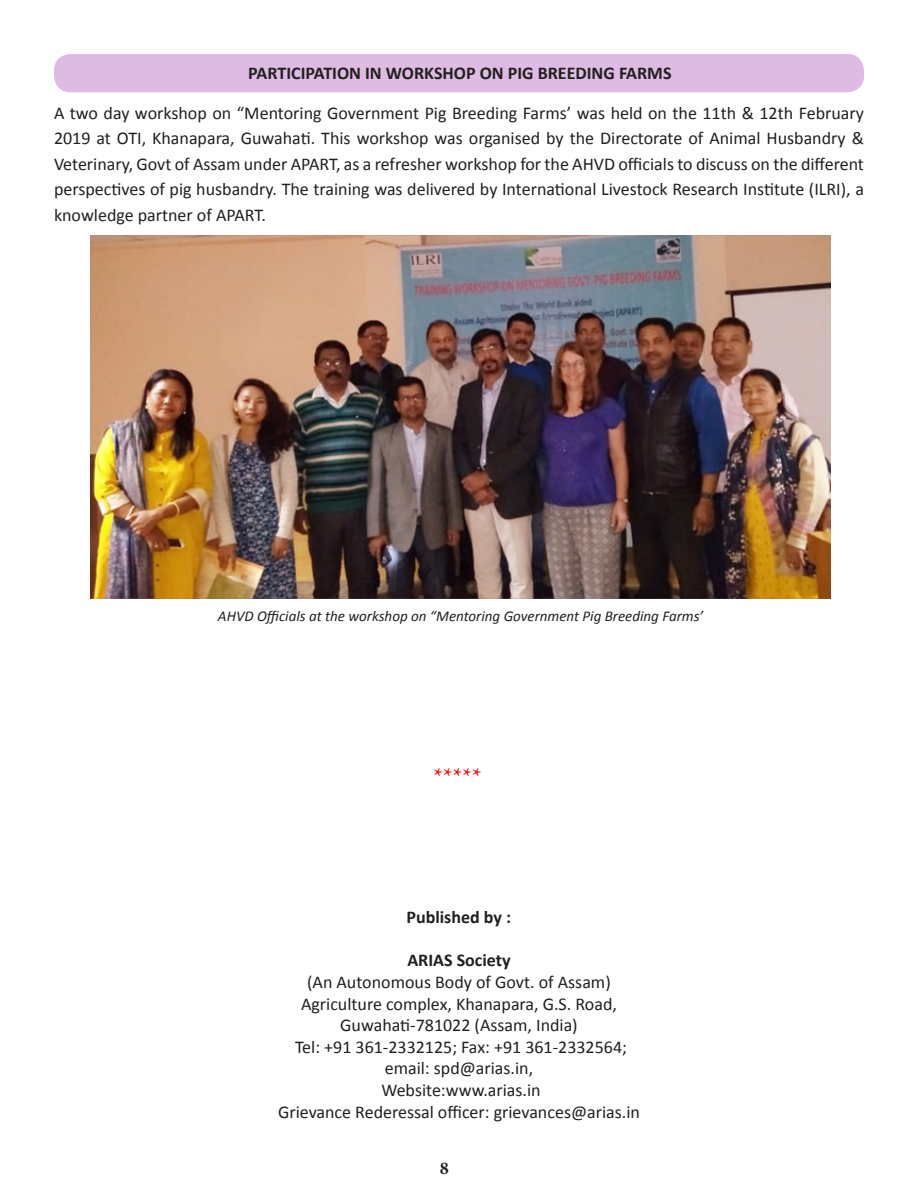
<style>
.page{position:relative;width:918px;height:1188px;background:#fff}
.page>*{position:absolute;margin:0;border:0;box-sizing:border-box;transform-origin:0 0}
.t1{font:24px "Minion Pro";color:#f00}
.t2{font:18px/21.6px "Calibri";color:#231f20;text-align:justify}
.t3{font:700 18px "Calibri";color:#231f20}
.t4{font:700 18px "Minion Pro";color:#231f20}
.t5{font:italic 15px "Calibri";color:#231f20}
</style>
<div class="page">
<div style="left:54px;top:54px;width:810px;height:38px;background:#ddbbe2;border-radius:16px"></div>
<img style="left:90px;top:235px;width:740px;height:364px">
<p class="t3" style="left:248px;top:61px;width:425px">PARTICIPATION IN WORKSHOP ON PIG BREEDING FARMS</p>
<p class="t2" style="left:54px;top:100px;width:812px;line-height:25.5px">A two day workshop on “Mentoring Government Pig Breeding Farms’ was held on the 11th &amp; 12th February 2019 at OTI, Khanapara, Guwahati. This workshop was organised by the Directorate of Animal Husbandry &amp; Veterinary, Govt of Assam under APART, as a refresher workshop for the AHVD officials to discuss on the different perspectives of pig husbandry. The training was delivered by International Livestock Research Institute (ILRI), a knowledge partner of APART.</p>
<p class="t5" style="left:218px;top:606px;width:487px">AHVD Officials at the workshop on “Mentoring Government Pig Breeding Farms’</p>
<h1 class="t1" style="left:433px;top:761px;width:50px">*****</h1>
<p class="t3" style="left:406px;top:906px;width:106px">Published by :</p>
<p class="t3" style="left:407px;top:949px;width:105px">ARIAS Society</p>
<p class="t2" style="left:278px;top:971px;width:363px;text-align:center">(An Autonomous Body of Govt. of Assam)<br>Agriculture complex, Khanapara, G.S. Road, Guwahati-781022 (Assam, India)<br>Tel: +91 361-2332125; Fax: +91 361-2332564; email: spd@arias.in,<br>Website:www.arias.in<br>Grievance Rederessal officer: grievances@arias.in</p>
<p class="t4" style="left:440px;top:1156px;width:10px">8</p>
</div>
